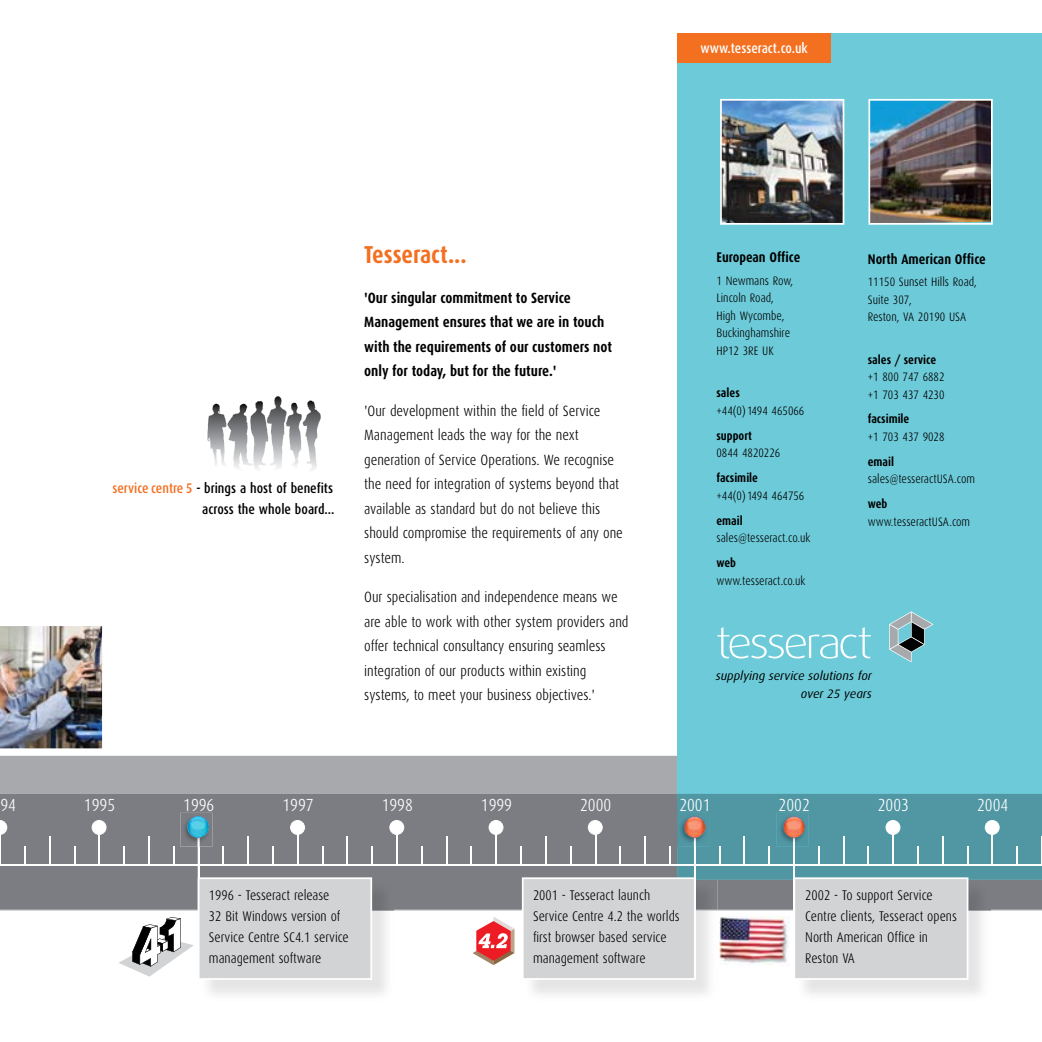
<style>
.page{position:relative;width:1042px;height:1042px;background:#fff}
.page>*{position:absolute;margin:0;border:0;box-sizing:border-box;transform-origin:0 0}
.t1{font:700 24.5px "Dax Condensed";color:#f37021}
.t2{font:300 17.5px "Dax Condensed";color:#fff}
.t3{font:300 14.88px/24.5px "Dax Condensed";color:#000}
.t4{font:700 14.88px/24.5px "Dax Condensed";color:#000}
.t5{font:300 14px/21px "Dax Condensed";color:#000}
.t6{font:500 14px/21px "Dax Condensed";color:#000;text-align:right}
.t7{font:700 14px "Dax Condensed";color:#000}
.t8{font:500 14px "Dax Condensed";color:#fff}
.t9{font:300 12.25px/17.5px "Dax Condensed";color:#000}
.t10{font:700 12.25px "Dax Condensed";color:#000}
.t11{font:italic 12.25px/17.5px "Dax";color:#000;text-align:right}
.t12{font:9.62px "Myriad";color:#000}
.s1{color:#f37021}
</style>
<div class="page">
<div style="left:0;top:756px;width:677px;height:154px;background:#a7a9ac"></div>
<div style="left:677px;top:33px;width:365px;height:846px;background:#6dcbd9"></div>
<img style="left:0;top:626px;width:103px;height:123px">
<svg style="left:207px;top:396px;width:114px;height:74px"></svg>
<img style="left:720px;top:99px;width:124px;height:126px">
<img style="left:868px;top:99px;width:125px;height:126px">
<div style="left:677px;top:33px;width:154px;height:30px;background:#f37021"></div>
<svg style="left:717px;top:627px;width:154px;height:31px"></svg>
<svg style="left:889px;top:611px;width:44px;height:51px"></svg>
<div style="left:0;top:794px;width:468px;height:115px;background:#7b7d82"></div>
<div style="left:0;top:799px;width:677px;height:12px;background:#7b7d82"></div>
<hr style="left:0;top:864px;width:1042px;height:2px;background:#fff">
<hr style="left:24px;top:846px;width:2px;height:20px;background:#fff">
<svg style="left:74px;top:846px;width:1px;height:18px"></svg>
<hr style="left:123px;top:846px;width:2px;height:20px;background:#fff">
<hr style="left:173px;top:846px;width:2px;height:20px;background:#fff">
<hr style="left:222px;top:846px;width:2px;height:20px;background:#fff">
<hr style="left:272px;top:846px;width:2px;height:20px;background:#fff">
<svg style="left:322px;top:846px;width:1px;height:18px"></svg>
<hr style="left:371px;top:846px;width:2px;height:20px;background:#fff">
<hr style="left:421px;top:846px;width:2px;height:20px;background:#fff">
<hr style="left:49px;top:836px;width:2px;height:30px;background:#fff">
<hr style="left:148px;top:836px;width:2px;height:30px;background:#fff">
<hr style="left:247px;top:836px;width:2px;height:30px;background:#fff">
<hr style="left:346px;top:836px;width:2px;height:30px;background:#fff">
<hr style="left:446px;top:836px;width:1px;height:30px;background:#fff">
<hr style="left:0;top:826px;width:1px;height:40px;background:#fff">
<hr style="left:98px;top:826px;width:2px;height:40px;background:#fff">
<hr style="left:198px;top:826px;width:1px;height:158px;background:#fff">
<hr style="left:297px;top:826px;width:2px;height:40px;background:#fff">
<hr style="left:396px;top:826px;width:2px;height:40px;background:#fff">
<svg style="left:0;top:820px;width:7px;height:15px"></svg>
<svg style="left:92px;top:820px;width:15px;height:15px"></svg>
<svg style="left:290px;top:820px;width:15px;height:15px"></svg>
<svg style="left:389px;top:820px;width:15px;height:15px"></svg>
<img style="left:208px;top:880px;width:186px;height:115px">
<svg style="left:118px;top:877px;width:254px;height:103px"></svg>
<img style="left:180px;top:813px;width:32px;height:33px">
<svg style="left:188px;top:837px;width:18px;height:9px"></svg>
<img style="left:187px;top:816px;width:22px;height:21px">
<svg style="left:468px;top:794px;width:574px;height:186px;background:#a2b2b7"></svg>
<img style="left:783px;top:816px;width:21px;height:21px;border-radius:50%">
<p class="t8" style="left:700px;top:41px;width:109px">www.tesseract.co.uk</p>
<p class="t6" style="left:112px;top:478px;width:224px"><span class="s1">service centre 5</span> - brings a host of benefits across the whole board...</p>
<h1 class="t1" style="left:364px;top:241px;width:104px">Tesseract...</h1>
<p class="t4" style="left:364px;top:285px;width:249px">'Our singular commitment to Service Management ensures that we are in touch with the requirements of our customers not only for today, but for the future.'</p>
<p class="t3" style="left:364px;top:398px;width:260px">'Our development within the field of Service Management leads the way for the next generation of Service Operations. We recognise the need for integration of systems beyond that available as standard but do not believe this should compromise the requirements of any one system.</p>
<p class="t3" style="left:364px;top:585px;width:266px">Our specialisation and independence means we are able to work with other system providers and offer technical consultancy ensuring seamless integration of our products within existing systems, to meet your business objectives.'</p>
<p class="t7" style="left:716px;top:250px;width:85px">European Office</p>
<p class="t9" style="left:716px;top:272px;width:78px">1 Newmans Row,<br>Lincoln Road,<br>High Wycombe,<br>Buckinghamshire<br>HP12 3RE UK</p>
<p class="t10" style="left:716px;top:386px;width:25px">sales</p>
<p class="t9" style="left:716px;top:402px;width:89px">+44(0)1494 465066</p>
<p class="t10" style="left:716px;top:429px;width:37px">support</p>
<p class="t9" style="left:716px;top:444px;width:65px">0844 4820226</p>
<p class="t10" style="left:716px;top:471px;width:43px">facsimile</p>
<p class="t9" style="left:716px;top:487px;width:89px">+44(0)1494 464756</p>
<p class="t10" style="left:716px;top:514px;width:28px">email</p>
<p class="t9" style="left:716px;top:529px;width:95px">sales@tesseract.co.uk</p>
<p class="t10" style="left:716px;top:556px;width:21px">web</p>
<p class="t9" style="left:716px;top:572px;width:90px">www.tesseract.co.uk</p>
<p class="t12" style="left:762px;top:538px;width:29px">Ratio 2</p>
<p class="t7" style="left:868px;top:251px;width:119px">North American Office</p>
<p class="t9" style="left:868px;top:273px;width:111px">11150 Sunset Hills Road,<br>Suite 307,<br>Reston, VA 20190 USA</p>
<p class="t10" style="left:868px;top:352px;width:70px">sales / service</p>
<p class="t9" style="left:868px;top:368px;width:78px">+1 800 747 6882 +1 703 437 4230</p>
<p class="t10" style="left:868px;top:412px;width:43px">facsimile</p>
<p class="t9" style="left:868px;top:428px;width:78px">+1 703 437 9028</p>
<p class="t10" style="left:868px;top:455px;width:28px">email</p>
<p class="t9" style="left:868px;top:471px;width:109px">sales@tesseractUSA.com</p>
<p class="t10" style="left:868px;top:497px;width:21px">web</p>
<p class="t9" style="left:868px;top:513px;width:104px">www.tesseractUSA.com</p>
<p class="t11" style="left:716px;top:667px;width:157px">supplying service solutions for over 25 years</p>
<p class="t2" style="left:0;top:796px;width:17px">94</p>
<p class="t2" style="left:84px;top:796px;width:33px">1995</p>
<p class="t2" style="left:183px;top:796px;width:33px">1996</p>
<p class="t2" style="left:282px;top:796px;width:33px">1997</p>
<p class="t2" style="left:382px;top:796px;width:33px">1998</p>
<p class="t2" style="left:481px;top:796px;width:33px">1999</p>
<p class="t2" style="left:580px;top:796px;width:33px">2000</p>
<p class="t2" style="left:679px;top:796px;width:33px">2001</p>
<p class="t2" style="left:778px;top:796px;width:33px">2002</p>
<p class="t2" style="left:878px;top:796px;width:33px">2003</p>
<p class="t2" style="left:977px;top:796px;width:33px">2004</p>
<p class="t5" style="left:209px;top:885px;width:141px">1996 - Tesseract release<br>32 Bit Windows version of<br>Service Centre SC4.1 service management software</p>
<p class="t5" style="left:805px;top:885px;width:153px">2002 - To support Service<br>Centre clients, Tesseract opens<br>North American Office in<br>Reston VA</p>
<p class="t5" style="left:533px;top:885px;width:148px">2001 - Tesseract launch<br>Service Centre 4.2 the worlds first browser based service management software</p>
</div>
